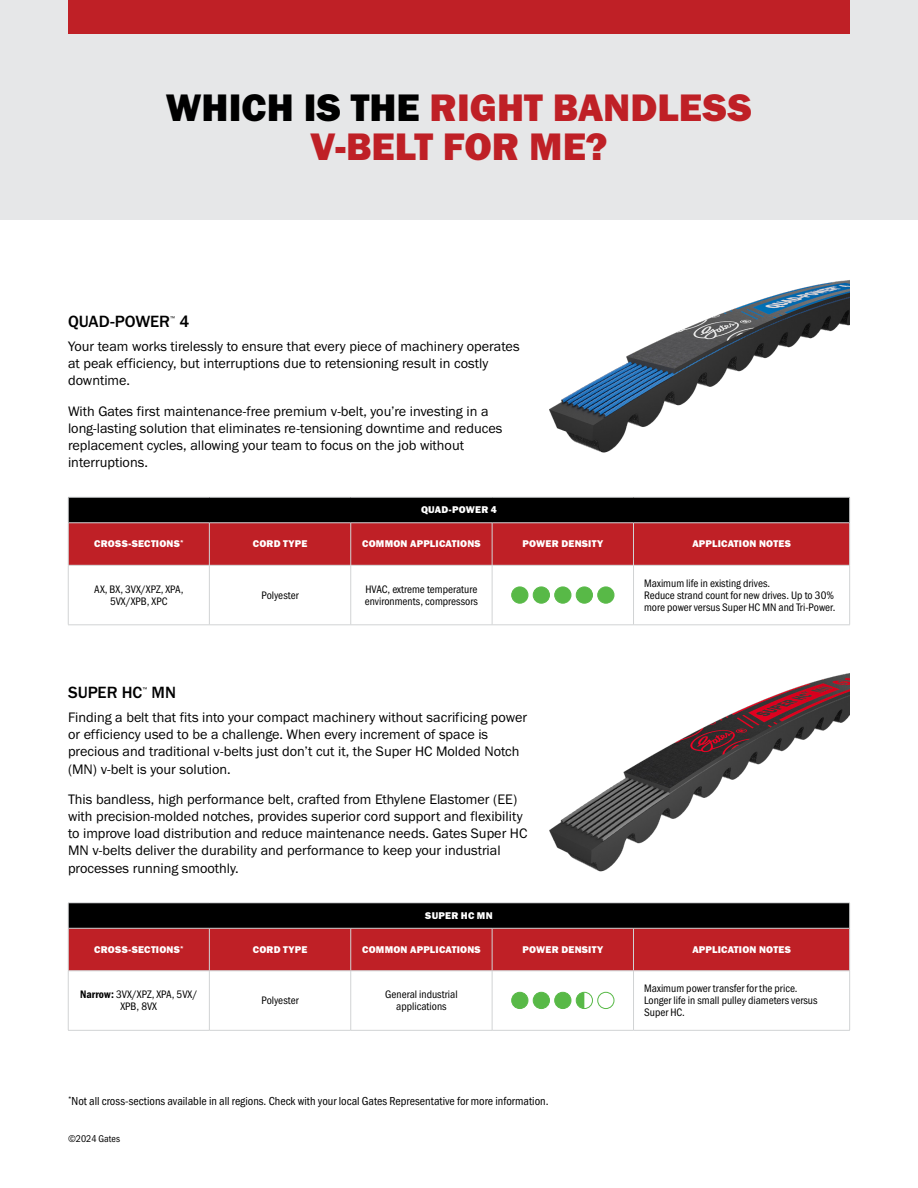
<style>
.page{position:relative;width:918px;height:1188px;background:#fff}
.page>*{position:absolute;margin:0;border:0;box-sizing:border-box;transform-origin:0 0}
._26_5_HEAVY_CAPS_CENTERED_WHITE{font:39.75px/39px "Franklin Gothic URW Hea";color:#bf2026;text-align:center}
._11_25pt_MEDIUM_CAPS_BLACK{font:500 16.8px "Franklin Gothic URW";color:#000}
._9_5pt_BOOK_BLACK{font:14.25px/17.1px "Franklin Gothic URW Boo";color:#000}
._2021_TABLE_-_8pt_Cond_RIGHT{font:12px "Franklin Gothic URW Con Boo";color:#000}
.t1{font:11.25px/12px "Franklin Gothic URW Con Boo";color:#000;text-align:center}
.t2{font:10.2px "Franklin Gothic URW Hea";letter-spacing:.02em;color:#fff}
.t3{font:10.2px "Franklin Gothic URW Con Boo";color:#000}
._11_25pt_MEDIUM_CAPS_BLACK-2{font:5.7px "Franklin Gothic URW Boo";color:#000}
.s1{color:#000}
.s2{font-family:"Franklin Gothic URW Con Dem"}
</style>
<div class="page">
<div style="left:0;top:0;width:918px;height:220px;background:#e6e7e8"></div>
<svg style="left:69px;top:566px;width:780px;height:59px"></svg>
<hr style="left:209px;top:566px;width:1px;height:59px;background:#d1d3d4">
<hr style="left:350px;top:566px;width:1px;height:59px;background:#d1d3d4">
<hr style="left:633px;top:566px;width:1px;height:59px;background:#d1d3d4">
<hr style="left:492px;top:566px;width:1px;height:59px;background:#d1d3d4">
<svg style="left:68px;top:497px;width:782px;height:68px;background:#79181c"></svg>
<hr style="left:68px;top:523px;width:141px;height:1px;background:#d1d3d4">
<hr style="left:68px;top:523px;width:1px;height:42px;background:#d1d3d4">
<hr style="left:209px;top:523px;width:142px;height:1px;background:#d1d3d4">
<hr style="left:351px;top:523px;width:141px;height:1px;background:#d1d3d4">
<hr style="left:492px;top:523px;width:142px;height:1px;background:#d1d3d4">
<hr style="left:634px;top:523px;width:216px;height:1px;background:#d1d3d4">
<hr style="left:849px;top:523px;width:1px;height:42px;background:#d1d3d4">
<hr style="left:68px;top:565px;width:141px;height:1px;background:#d1d3d4">
<hr style="left:209px;top:565px;width:142px;height:1px;background:#d1d3d4">
<hr style="left:351px;top:565px;width:141px;height:1px;background:#d1d3d4">
<hr style="left:492px;top:565px;width:142px;height:1px;background:#d1d3d4">
<hr style="left:634px;top:565px;width:216px;height:1px;background:#d1d3d4">
<hr style="left:68px;top:566px;width:1px;height:59px;background:#d1d3d4">
<hr style="left:849px;top:566px;width:1px;height:59px;background:#d1d3d4">
<hr style="left:68px;top:625px;width:141px;height:1px;background:#d1d3d4">
<hr style="left:209px;top:625px;width:142px;height:1px;background:#d1d3d4">
<hr style="left:351px;top:625px;width:141px;height:1px;background:#d1d3d4">
<hr style="left:492px;top:625px;width:142px;height:1px;background:#d1d3d4">
<hr style="left:634px;top:625px;width:216px;height:1px;background:#d1d3d4">
<div style="left:512px;top:587px;width:16px;height:16px;background:#58b947;border-radius:50%"></div>
<div style="left:511px;top:587px;width:17px;height:17px;border:1px solid #58b947;border-radius:50%"></div>
<div style="left:555px;top:587px;width:16px;height:16px;background:#58b947;border-radius:50%"></div>
<div style="left:554px;top:587px;width:17px;height:17px;border:1px solid #58b947;border-radius:50%"></div>
<div style="left:533px;top:587px;width:16px;height:16px;background:#58b947;border-radius:50%"></div>
<div style="left:533px;top:587px;width:17px;height:17px;border:1px solid #58b947;border-radius:50%"></div>
<div style="left:576px;top:587px;width:16px;height:16px;background:#58b947;border-radius:50%"></div>
<div style="left:576px;top:587px;width:17px;height:17px;border:1px solid #58b947;border-radius:50%"></div>
<div style="left:598px;top:587px;width:16px;height:16px;background:#58b947;border-radius:50%"></div>
<div style="left:597px;top:587px;width:17px;height:17px;border:1px solid #58b947;border-radius:50%"></div>
<svg style="left:208px;top:972px;width:407px;height:58px"></svg>
<hr style="left:209px;top:971px;width:1px;height:59px;background:#d1d3d4">
<hr style="left:350px;top:971px;width:1px;height:59px;background:#d1d3d4">
<hr style="left:633px;top:971px;width:1px;height:59px;background:#d1d3d4">
<hr style="left:492px;top:971px;width:1px;height:59px;background:#d1d3d4">
<svg style="left:68px;top:903px;width:782px;height:68px;background:#79171b"></svg>
<hr style="left:68px;top:928px;width:141px;height:1px;background:#d1d3d4">
<hr style="left:68px;top:929px;width:1px;height:42px;background:#d1d3d4">
<hr style="left:209px;top:928px;width:142px;height:1px;background:#d1d3d4">
<hr style="left:351px;top:928px;width:141px;height:1px;background:#d1d3d4">
<hr style="left:492px;top:928px;width:142px;height:1px;background:#d1d3d4">
<hr style="left:634px;top:928px;width:216px;height:1px;background:#d1d3d4">
<hr style="left:849px;top:929px;width:1px;height:42px;background:#d1d3d4">
<hr style="left:68px;top:971px;width:141px;height:1px;background:#d1d3d4">
<hr style="left:209px;top:971px;width:142px;height:1px;background:#d1d3d4">
<hr style="left:351px;top:971px;width:141px;height:1px;background:#d1d3d4">
<hr style="left:492px;top:971px;width:142px;height:1px;background:#d1d3d4">
<hr style="left:634px;top:971px;width:216px;height:1px;background:#d1d3d4">
<hr style="left:68px;top:971px;width:1px;height:59px;background:#d1d3d4">
<hr style="left:849px;top:971px;width:1px;height:59px;background:#d1d3d4">
<hr style="left:68px;top:1030px;width:141px;height:1px;background:#d1d3d4">
<hr style="left:209px;top:1030px;width:142px;height:1px;background:#d1d3d4">
<hr style="left:351px;top:1030px;width:141px;height:1px;background:#d1d3d4">
<hr style="left:492px;top:1030px;width:142px;height:1px;background:#d1d3d4">
<hr style="left:634px;top:1030px;width:216px;height:1px;background:#d1d3d4">
<div style="left:512px;top:992px;width:16px;height:17px;background:#58b947;border-radius:50%"></div>
<div style="left:511px;top:992px;width:17px;height:17px;border:1px solid #58b947;border-radius:50%"></div>
<div style="left:555px;top:992px;width:16px;height:17px;background:#58b947;border-radius:50%"></div>
<div style="left:554px;top:992px;width:17px;height:17px;border:1px solid #58b947;border-radius:50%"></div>
<div style="left:533px;top:992px;width:16px;height:17px;background:#58b947;border-radius:50%"></div>
<div style="left:533px;top:992px;width:17px;height:17px;border:1px solid #58b947;border-radius:50%"></div>
<div style="left:576px;top:992px;width:17px;height:17px;border:1px solid #58b947;border-radius:50%"></div>
<div style="left:597px;top:992px;width:17px;height:17px;border:1px solid #58b947;border-radius:50%"></div>
<img style="left:550px;top:673px;width:300px;height:199px">
<img style="left:550px;top:280px;width:300px;height:173px">
<svg style="left:576px;top:992px;width:8px;height:17px"></svg>
<div style="left:68px;top:0;width:782px;height:34px;background:#bf2026"></div>
<h1 class="_26_5_HEAVY_CAPS_CENTERED_WHITE" style="left:166px;top:87px;width:588px"><span class="s1">WHICH IS THE</span> RIGHT BANDLESS<br>V-BELT FOR ME?</h1>
<h2 class="_11_25pt_MEDIUM_CAPS_BLACK" style="left:68px;top:311px;width:104px">QUAD-POWER</h2>
<h2 class="_11_25pt_MEDIUM_CAPS_BLACK-2" style="left:171px;top:314px;width:6px">™</h2>
<h2 class="_11_25pt_MEDIUM_CAPS_BLACK" style="left:179px;top:311px;width:11px">4</h2>
<p class="_9_5pt_BOOK_BLACK" style="left:68px;top:337px;width:453px">Your team works tirelessly to ensure that every piece of machinery operates at peak efficiency, but interruptions due to retensioning result in costly downtime.</p>
<p class="_9_5pt_BOOK_BLACK" style="left:68px;top:402px;width:436px">With Gates first maintenance-free premium v-belt, you’re investing in a long-lasting solution that eliminates re-tensioning downtime and reduces replacement cycles, allowing your team to focus on the job without interruptions.</p>
<p class="t2" style="left:421px;top:503px;width:77px">QUAD-POWER 4</p>
<p class="t2" style="left:94px;top:537px;width:91px">CROSS-SECTIONS<sup>*</sup></p>
<p class="t2" style="left:253px;top:537px;width:56px">CORD TYPE</p>
<p class="t2" style="left:362px;top:537px;width:120px">COMMON APPLICATIONS</p>
<p class="t2" style="left:523px;top:537px;width:82px">POWER DENSITY</p>
<p class="t2" style="left:692px;top:537px;width:100px">APPLICATION NOTES</p>
<p class="t1" style="left:94px;top:583px;width:91px">AX, BX, 3VX/XPZ, XPA,<br>5VX/XPB, XPC</p>
<p class="t1" style="left:261px;top:589px;width:39px">Polyester</p>
<p class="t1" style="left:365px;top:583px;width:115px;text-align:left">HVAC, extreme temperature environments, compressors</p>
<p class="t1" style="left:644px;top:577px;width:193px;text-align:left">Maximum life in existing drives.<br>Reduce strand count for new drives. Up to 30% more power versus Super HC MN and Tri-Power.</p>
<h2 class="_11_25pt_MEDIUM_CAPS_BLACK" style="left:68px;top:682px;width:76px">SUPER HC</h2>
<h2 class="_11_25pt_MEDIUM_CAPS_BLACK-2" style="left:143px;top:686px;width:6px">™</h2>
<h2 class="_11_25pt_MEDIUM_CAPS_BLACK" style="left:152px;top:682px;width:26px">MN</h2>
<p class="_9_5pt_BOOK_BLACK" style="left:68px;top:709px;width:461px">Finding a belt that fits into your compact machinery without sacrificing power or efficiency used to be a challenge. When every increment of space is precious and traditional v-belts just don’t cut it, the Super HC Molded Notch (MN) v-belt is your solution.</p>
<p class="_9_5pt_BOOK_BLACK" style="left:68px;top:791px;width:461px">This bandless, high performance belt, crafted from Ethylene Elastomer (EE) with precision-molded notches, provides superior cord support and flexibility to improve load distribution and reduce maintenance needs. Gates Super HC MN v-belts deliver the durability and performance to keep your industrial processes running smoothly.</p>
<p class="t2" style="left:425px;top:909px;width:69px">SUPER HC MN</p>
<p class="t2" style="left:94px;top:943px;width:91px">CROSS-SECTIONS<sup>*</sup></p>
<p class="t2" style="left:253px;top:943px;width:56px">CORD TYPE</p>
<p class="t2" style="left:362px;top:943px;width:120px">COMMON APPLICATIONS</p>
<p class="t2" style="left:523px;top:943px;width:82px">POWER DENSITY</p>
<p class="t2" style="left:692px;top:943px;width:100px">APPLICATION NOTES</p>
<p class="t1" style="left:80px;top:988px;width:119px"><span class="s2">Narrow:</span> 3VX/XPZ, XPA, 5VX/<br>XPB, 8VX</p>
<p class="t1" style="left:261px;top:994px;width:39px">Polyester</p>
<p class="t1" style="left:385px;top:988px;width:74px">General industrial applications</p>
<p class="t1" style="left:644px;top:982px;width:175px;text-align:left">Maximum power transfer for the price.<br>Longer life in small pulley diameters versus<br>Super HC.</p>
<p class="_2021_TABLE_-_8pt_Cond_RIGHT" style="left:68px;top:1094px;width:482px"><sup>*</sup>Not all cross-sections available in all regions. Check with your local Gates Representative for more information.</p>
<p class="t3" style="left:68px;top:1132px;width:53px">©2024 Gates</p>
</div>
